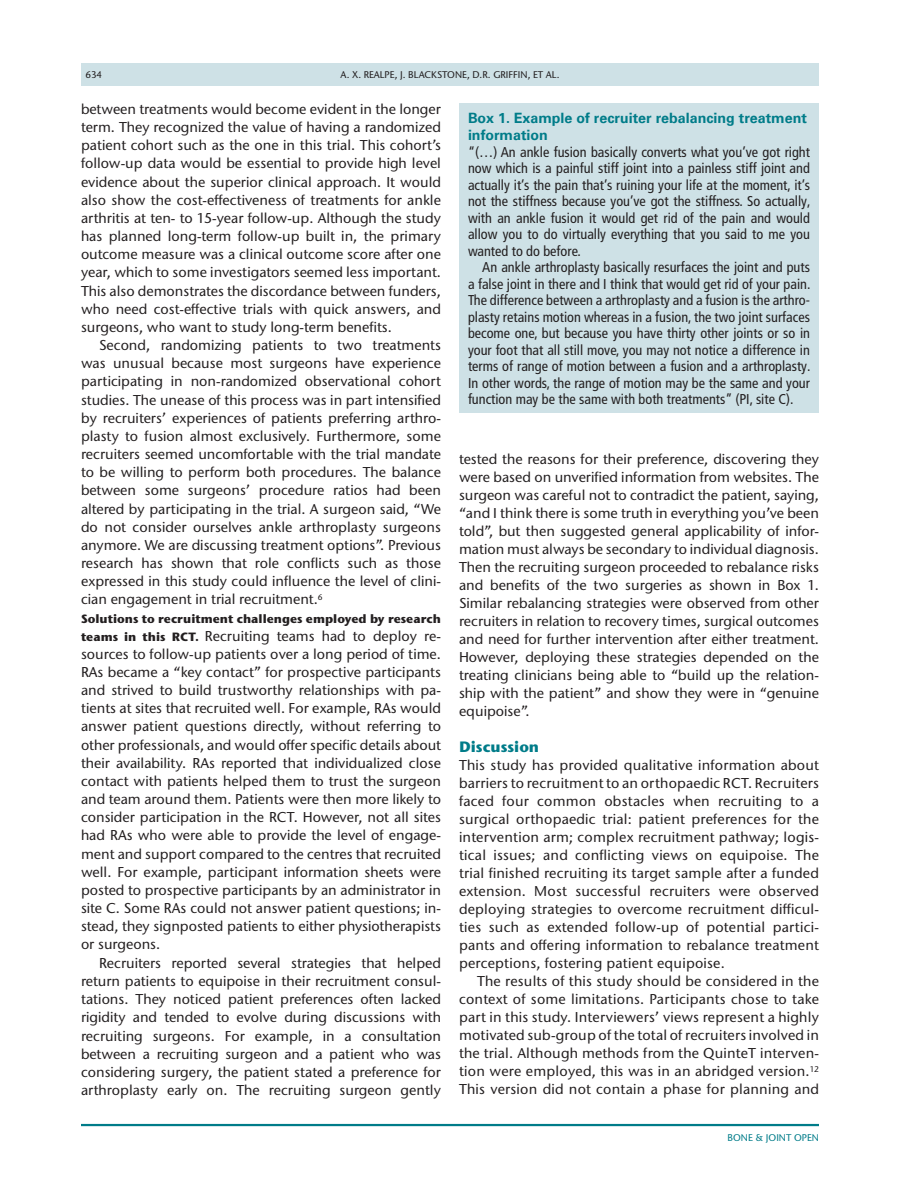
<style>
.page{position:relative;width:918px;height:1188px;background:#fff}
.page>*{position:absolute;margin:0;border:0;box-sizing:border-box;transform-origin:0 0}
.jrnlHead1{font:700 15px "Stone Sans ITC Pro";color:#007c89}
.TXI{font:500 14.25px/18.1px "Stone Sans ITC Pro";color:#231f20;text-align:justify}
.jrnlHead2{font:500 14.25px/18.1px "Stone Sans ITC Pro";color:#231f20;text-align:justify}
.TXT{font:500 14.25px/18px "Stone Sans ITC Pro";letter-spacing:.015em;color:#231f20;text-align:justify}
.BOX_TXI{font:condensed 14.25px/16.5px "Frutiger LT Pro";color:#231f20;text-align:justify}
.BOX_TXT{font:condensed 14.25px/16.5px "Frutiger LT Pro";color:#231f20;text-align:justify}
.jrnlBoxCaption{font:700 14.25px/17.2px "Univers";color:#007c89}
.jrnlHead2-2{font:700 12px "Stone Sans ITC Pro";color:#231f20}
.t1{font:500 9.75px "Stone Sans ITC Pro";color:#231f20}
.t2{font:500 9.75px "Stone Sans ITC Pro";color:#007c89}
.s1{font-weight:700;font-size:12px}
</style>
<div class="page">
<hr style="left:81px;top:1124px;width:738px;height:2px;background:#007c89">
<div style="left:81px;top:63px;width:738px;height:23px;background:#cee1e6"></div>
<div style="left:459px;top:104px;width:360px;height:309px;background:#cee1e6"></div>
<p class="t1" style="left:85px;top:68px;width:18px">634</p>
<p class="t1" style="left:341px;top:68px;width:220px">A. X. REALPE, J. BLACKSTONE, D.R. GRIFFIN, ET AL.</p>
<p class="TXI" style="left:81px;top:100px;width:362px">between treatments would become evident in the longer term. They recognized the value of having a randomized patient cohort such as the one in this trial. This cohort’s follow-up data would be essential to provide high level evidence about the superior clinical approach. It would also show the cost-effectiveness of treatments for ankle arthritis at ten- to 15-year follow-up. Although the study has planned long-term follow-up built in, the primary outcome measure was a clinical outcome score after one year, which to some investigators seemed less important.<br>This also demonstrates the discordance between funders, who need cost-effective trials with quick answers, and surgeons, who want to study long-term benefits.</p>
<p class="TXI" style="left:81px;top:336px;width:362px;text-indent:18px">Second, randomizing patients to two treatments was unusual because most surgeons have experience participating in non-randomized observational cohort studies. The unease of this process was in part intensified by recruiters’ experiences of patients preferring arthro&shy;plasty to fusion almost exclusively. Furthermore, some recruiters seemed uncomfortable with the trial mandate to be willing to perform both procedures. The balance between some surgeons’ procedure ratios had been altered by participating in the trial. A surgeon said, “We do not consider ourselves ankle arthroplasty surgeons anymore. We are discussing treatment options”. Previous research has shown that role conflicts such as those expressed in this study could influence the level of clini&shy;cian engagement in trial recruitment.<sup>6</sup></p>
<p class="jrnlHead2-2" style="left:81px;top:611px;width:362px">Solutions to recruitment challenges employed by research</p>
<p class="jrnlHead2" style="left:81px;top:627px;width:362px"><span class="s1">teams in this RCT.</span> Recruiting teams had to deploy re&shy;sources to follow-up patients over a long period of time.<br>RAs became a “key contact” for prospective participants and strived to build trustworthy relationships with pa&shy;tients at sites that recruited well. For example, RAs would answer patient questions directly, without referring to other professionals, and would offer specific details about their availability. RAs reported that individualized close contact with patients helped them to trust the surgeon and team around them. Patients were then more likely to consider participation in the RCT. However, not all sites had RAs who were able to provide the level of engage&shy;ment and support compared to the centres that recruited well. For example, participant information sheets were posted to prospective participants by an administrator in site C. Some RAs could not answer patient questions; in&shy;stead, they signposted patients to either physiotherapists or surgeons.</p>
<p class="TXI" style="left:81px;top:953px;width:362px;text-indent:18px">Recruiters reported several strategies that helped return patients to equipoise in their recruitment consul&shy;tations. They noticed patient preferences often lacked rigidity and tended to evolve during discussions with recruiting surgeons. For example, in a consultation between a recruiting surgeon and a patient who was considering surgery, the patient stated a preference for arthroplasty early on. The recruiting surgeon gently</p>
<h1 class="jrnlBoxCaption" style="left:468px;top:110px;width:340px">Box 1. Example of recruiter rebalancing treatment information</h1>
<p class="BOX_TXT" style="left:468px;top:143px;width:344px">“(…) An ankle fusion basically converts what you’ve got right now which is a painful stiff joint into a painless stiff joint and actually it’s the pain that’s ruining your life at the moment, it’s not the stiffness because you’ve got the stiffness. So actually, with an ankle fusion it would get rid of the pain and would allow you to do virtually everything that you said to me you wanted to do before.</p>
<h1 class="BOX_TXI" style="left:468px;top:259px;width:344px;text-indent:14px">An ankle arthroplasty basically resurfaces the joint and puts a false joint in there and I think that would get rid of your pain.<br>The difference between a arthroplasty and a fusion is the arthro&shy;plasty retains motion whereas in a fusion, the two joint surfaces become one, but because you have thirty other joints or so in your foot that all still move, you may not notice a difference in terms of range of motion between a fusion and a arthroplasty.<br>In other words, the range of motion may be the same and your function may be the same with both treatments” (PI, site C).</h1>
<p class="TXI" style="left:459px;top:450px;width:362px">tested the reasons for their preference, discovering they were based on unverified information from websites. The surgeon was careful not to contradict the patient, saying, “and I think there is some truth in everything you’ve been told”, but then suggested general applicability of infor&shy;mation must always be secondary to individual diagnosis.<br>Then the recruiting surgeon proceeded to rebalance risks and benefits of the two surgeries as shown in Box 1.<br>Similar rebalancing strategies were observed from other recruiters in relation to recovery times, surgical outcomes and need for further intervention after either treatment.<br>However, deploying these strategies depended on the treating clinicians being able to “build up the relation&shy;ship with the patient” and show they were in “genuine equipoise”.</p>
<p class="jrnlHead1" style="left:459px;top:737px;width:82px">Discussion</p>
<p class="TXT" style="left:459px;top:756px;width:362px">This study has provided qualitative information about barriers to recruitment to an orthopaedic RCT. Recruiters faced four common obstacles when recruiting to a surgical orthopaedic trial: patient preferences for the intervention arm; complex recruitment pathway; logis&shy;tical issues; and conflicting views on equipoise. The trial finished recruiting its target sample after a funded extension. Most successful recruiters were observed deploying strategies to overcome recruitment difficul&shy;ties such as extended follow-up of potential partici&shy;pants and offering information to rebalance treatment perceptions, fostering patient equipoise.</p>
<p class="TXI" style="left:459px;top:972px;width:362px;text-indent:18px">The results of this study should be considered in the context of some limitations. Participants chose to take part in this study. Interviewers’ views represent a highly motivated sub-group of the total of recruiters involved in the trial. Although methods from the QuinteT interven&shy;tion were employed, this was in an abridged version.<sup>12<br></sup>This version did not contain a phase for planning and</p>
<p class="t2" style="left:728px;top:1132px;width:93px">BONE &amp; JOINT OPEN</p>
</div>
